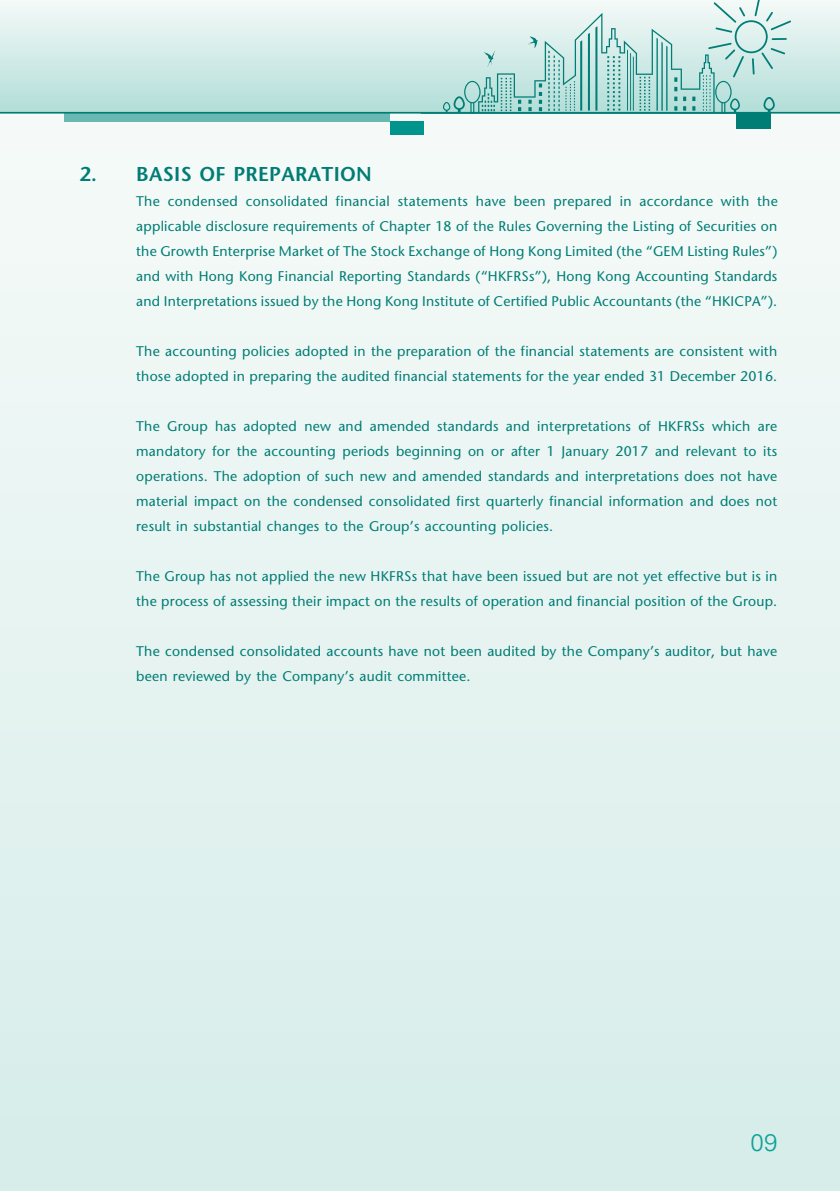
<style>
.page{position:relative;width:840px;height:1191px;background:#fff}
.page>*{position:absolute;margin:0;border:0;box-sizing:border-box;transform-origin:0 0}
.t1{font:300 24px "Univers LT Std";color:#0ca198}
.t2{font:600 20px "Stone Sans Std";letter-spacing:.015em;color:#007d75}
.t3{font:500 14px/25px "Stone Sans Std";letter-spacing:.015em;color:#007d75}
</style>
<div class="page">
<div style="left:0;top:0;width:839px;height:1191px;background:linear-gradient(to bottom,#f9fcfa,#d6ede9)"></div>
<div style="left:0;top:0;width:839px;height:113px;background:linear-gradient(to bottom,#f5faf8,#b2ded8)"></div>
<svg style="left:420px;top:0;width:370px;height:112px;background:#c1e2de"></svg>
<div style="left:64px;top:112px;width:326px;height:9px;background:#69b9b2"></div>
<div style="left:735px;top:113px;width:35px;height:15px;background:#007d75"></div>
<div style="left:390px;top:121px;width:33px;height:14px;background:#00948c"></div>
<hr style="left:0;top:112px;width:839px;height:2px;background:#007d75">
<h2 class="t2" style="left:79px;top:162px;width:294px">2. BASIS OF PREPARATION</h2>
<p class="t3" style="left:136px;top:189px;width:642px;text-align:justify">The condensed consolidated financial statements have been prepared in accordance with the applicable disclosure requirements of Chapter 18 of the Rules Governing the Listing of Securities on the Growth Enterprise Market of The Stock Exchange of Hong Kong Limited (the “GEM Listing Rules”) and with Hong Kong Financial Reporting Standards (“HKFRSs”), Hong Kong Accounting Standards and Interpretations issued by the Hong Kong Institute of Certified Public Accountants (the “HKICPA”).</p>
<p class="t3" style="left:136px;top:339px;width:642px">The accounting policies adopted in the preparation of the financial statements are consistent with those adopted in preparing the audited financial statements for the year ended 31 December 2016.</p>
<p class="t3" style="left:136px;top:414px;width:642px;text-align:justify">The Group has adopted new and amended standards and interpretations of HKFRSs which are mandatory for the accounting periods beginning on or after 1 January 2017 and relevant to its operations. The adoption of such new and amended standards and interpretations does not have material impact on the condensed consolidated first quarterly financial information and does not result in substantial changes to the Group’s accounting policies.</p>
<p class="t3" style="left:136px;top:564px;width:642px">The Group has not applied the new HKFRSs that have been issued but are not yet effective but is in the process of assessing their impact on the results of operation and financial position of the Group.</p>
<p class="t3" style="left:136px;top:639px;width:642px">The condensed consolidated accounts have not been audited by the Company’s auditor, but have been reviewed by the Company’s audit committee.</p>
<h1 class="t1" style="left:750px;top:1127px;width:29px">09</h1>
</div>
